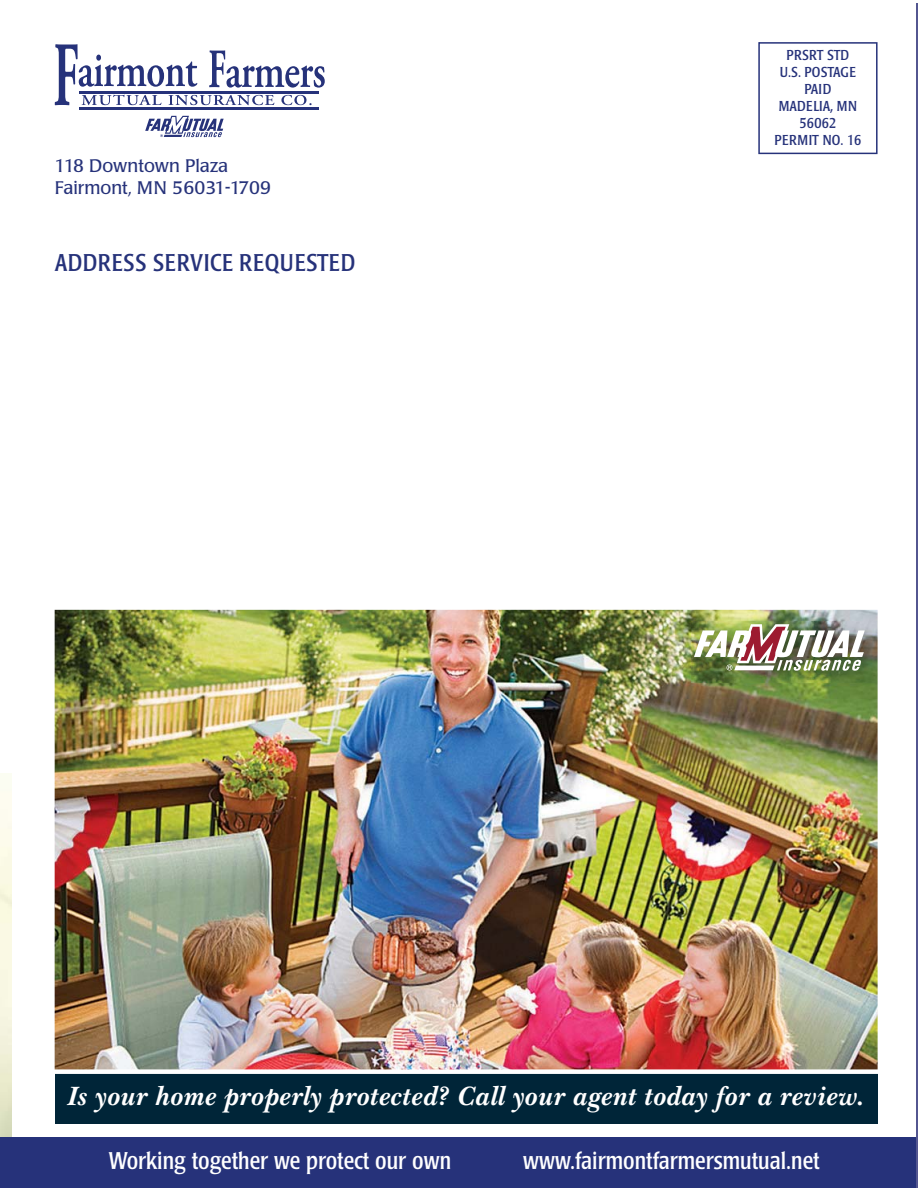
<style>
.page{position:relative;width:918px;height:1188px;background:#fff}
.page>*{position:absolute;margin:0;border:0;box-sizing:border-box;transform-origin:0 0}
.t1{font:27.15px "Baskerville BT Bold Italic+T42";color:#fff}
.t2{font:condensed 24px "Poppl Laudatio";color:#fff}
.t3{font:condensed 24px "Poppl Laudatio";letter-spacing:.02em;color:#26327a}
.t4{font:18px/21.6px "Poppl Laudatio";color:#26327a}
.t5{font:condensed 14.25px/17.1px "Poppl Laudatio";letter-spacing:.02em;color:#26327a;text-align:center}
</style>
<div class="page">
<div style="left:0;top:1137px;width:918px;height:51px;background:#26327a"></div>
<svg style="left:758px;top:42px;width:120px;height:112px"></svg>
<svg style="left:55px;top:44px;width:270px;height:61px"></svg>
<hr style="left:79px;top:91px;width:240px;height:2px;background:#26327a">
<hr style="left:79px;top:108px;width:240px;height:2px;background:#26327a">
<svg style="left:145px;top:116px;width:79px;height:21px"></svg>
<hr style="left:916px;top:3px;width:2px;height:1185px;background:#535690">
<img style="left:55px;top:610px;width:823px;height:460px">
<img style="left:692px;top:621px;width:184px;height:62px">
<img style="left:694px;top:624px;width:171px;height:47px">
<div style="left:55px;top:1073px;width:823px;height:51px;background:#002538"></div>
<p class="t4" style="left:55px;top:157px;width:218px">118 Downtown Plaza<br>Fairmont, MN 56031-1709</p>
<p class="t3" style="left:55px;top:253px;width:302px">ADDRESS SERVICE REQUESTED</p>
<p class="t5" style="left:775px;top:48px;width:88px">PRSRT STD<br>U.S. POSTAGE<br>PAID<br>MADELIA, MN<br>56062<br>PERMIT NO. 16</p>
<p class="t1" style="left:68px;top:1086px;width:798px">Is your home properly protected? Call your agent today for a review.</p>
<p class="t2" style="left:109px;top:1151px;width:344px">Working together we protect our own</p>
<p class="t2" style="left:523px;top:1151px;width:298px">www.fairmontfarmersmutual.net</p>
</div>
